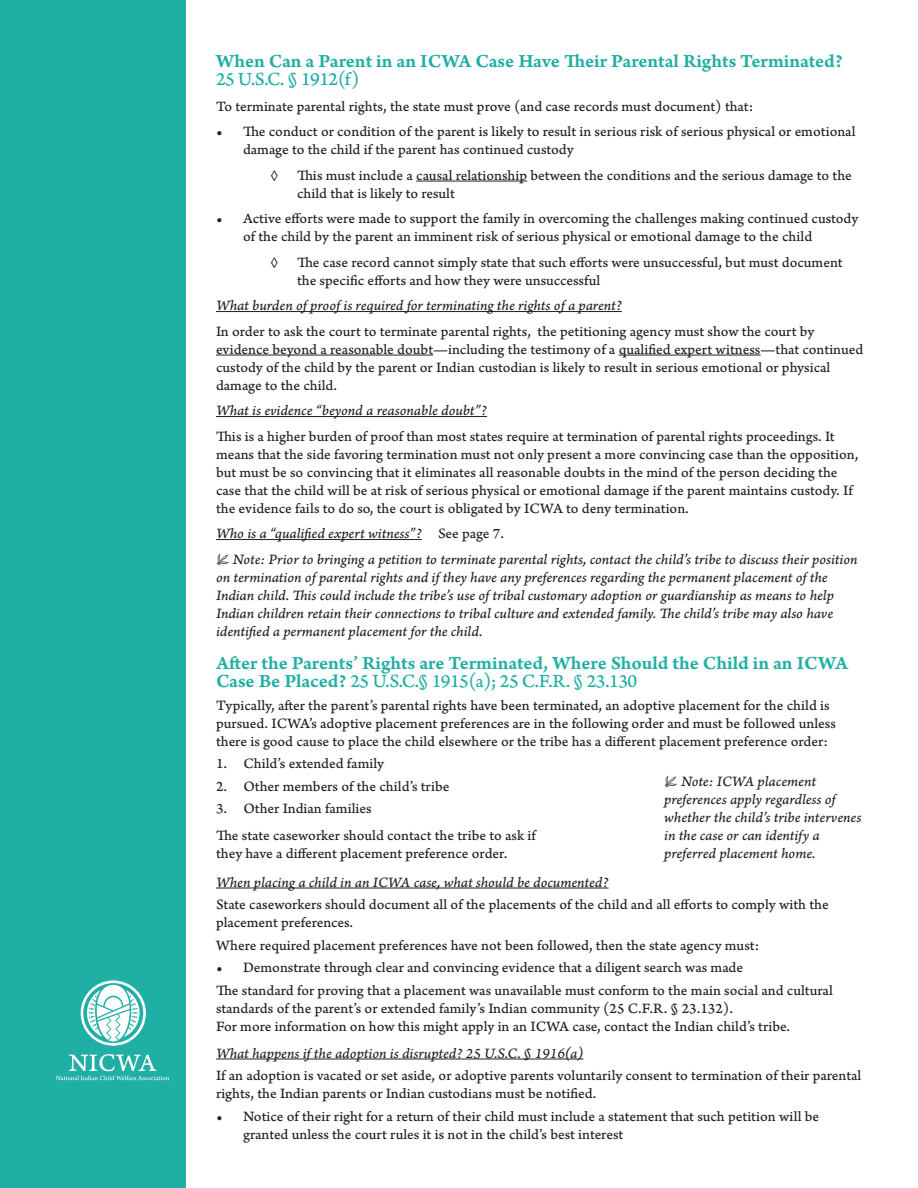
<style>
.page{position:relative;width:918px;height:1188px;background:#fff}
.page>*{position:absolute;margin:0;border:0;box-sizing:border-box;transform-origin:0 0}
.t1{font:19.5px "Arno Pro Smbd Caption";letter-spacing:-.005em;color:#1fafa4}
.t2{font:19.5px "Arno Pro Caption";letter-spacing:-.03em;color:#1fafa4}
.t3{font:15px/18px "Arno Pro Caption";color:#231f20}
.t4{font:15px/18px "Arno Pro Italic Caption";letter-spacing:-.005em;color:#231f20}
.s1{font-family:"Arno Pro Caption"}
.s2{font-family:"Arno Pro Smbd Caption"}
</style>
<div class="page">
<div style="left:0;top:0;width:186px;height:1188px;background:#1fafa4"></div>
<svg style="left:56px;top:1054px;width:113px;height:26px"></svg>
<div style="left:81px;top:980px;width:65px;height:66px;border:3px solid #fff;border-radius:50%"></div>
<svg style="left:87px;top:985px;width:53px;height:57px"></svg>
<hr style="left:416px;top:181px;width:111px;height:1px;background:#231f20">
<hr style="left:216px;top:311px;width:406px;height:1px;background:#231f20">
<hr style="left:216px;top:355px;width:217px;height:1px;background:#231f20">
<hr style="left:619px;top:355px;width:142px;height:1px;background:#231f20">
<hr style="left:216px;top:416px;width:271px;height:1px;background:#231f20">
<hr style="left:216px;top:539px;width:206px;height:1px;background:#231f20">
<hr style="left:216px;top:888px;width:393px;height:1px;background:#231f20">
<hr style="left:216px;top:1059px;width:367px;height:1px;background:#231f20">
<h1 class="t1" style="left:216px;top:49px;width:628px">When Can a Parent in an ICWA Case Have Their Parental Rights Terminated?</h1>
<h1 class="t2" style="left:216px;top:68px;width:145px">25 U.S.C. § 1912(f)</h1>
<p class="t3" style="left:216px;top:98px;width:539px">To terminate parental rights, the state must prove (and case records must document) that:</p>
<p class="t3" style="left:243px;top:123px;width:614px;text-indent:-27px">• The conduct or condition of the parent is likely to result in serious risk of serious physical or emotional damage to the child if the parent has continued custody</p>
<p class="t3" style="left:297px;top:167px;width:556px;text-indent:-27px">◊ This must include a causal relationship between the conditions and the serious damage to the child that is likely to result</p>
<p class="t3" style="left:243px;top:210px;width:617px;text-indent:-27px">• Active efforts were made to support the family in overcoming the challenges making continued custody of the child by the parent an imminent risk of serious physical or emotional damage to the child</p>
<p class="t3" style="left:297px;top:254px;width:547px;text-indent:-27px">◊ The case record cannot simply state that such efforts were unsuccessful, but must document the specific efforts and how they were unsuccessful</p>
<p class="t4" style="left:216px;top:297px;width:407px">What burden of proof is required for terminating the rights of a parent?</p>
<p class="t3" style="left:216px;top:323px;width:649px">In order to ask the court to terminate parental rights, the petitioning agency must show the court by evidence beyond a reasonable doubt—including the testimony of a qualified expert witness—that continued custody of the child by the parent or Indian custodian is likely to result in serious emotional or physical damage to the child.</p>
<p class="t4" style="left:216px;top:402px;width:273px">What is evidence “beyond a reasonable doubt”?</p>
<p class="t3" style="left:216px;top:428px;width:644px">This is a higher burden of proof than most states require at termination of parental rights proceedings. It means that the side favoring termination must not only present a more convincing case than the opposition, but must be so convincing that it eliminates all reasonable doubts in the mind of the person deciding the case that the child will be at risk of serious physical or emotional damage if the parent maintains custody. If the evidence fails to do so, the court is obligated by ICWA to deny termination.</p>
<p class="t4" style="left:216px;top:525px;width:290px">Who is a “qualified expert witness”? <span class="s1">See page 7.</span></p>
<p class="t4" style="left:216px;top:551px;width:643px">• Note: Prior to bringing a petition to terminate parental rights, contact the child’s tribe to discuss their position on termination of parental rights and if they have any preferences regarding the permanent placement of the Indian child. This could include the tribe’s use of tribal customary adoption or guardianship as means to help Indian children retain their connections to tribal culture and extended family. The child’s tribe may also have identified a permanent placement for the child.</p>
<h1 class="t1" style="left:216px;top:652px;width:634px">After the Parents’ Rights are Terminated, Where Should the Child in an ICWA</h1>
<h1 class="t2" style="left:216px;top:670px;width:423px"><span class="s2">Case Be Placed?</span> 25 U.S.C.§ 1915(a); 25 C.F.R. § 23.130</h1>
<p class="t3" style="left:216px;top:697px;width:621px">Typically, after the parent’s parental rights have been terminated, an adoptive placement for the child is pursued. ICWA’s adoptive placement preferences are in the following order and must be followed unless there is good cause to place the child elsewhere or the tribe has a different placement preference order:</p>
<p class="t3" style="left:216px;top:755px;width:170px">1. Child’s extended family</p>
<p class="t3" style="left:216px;top:778px;width:235px">2. Other members of the child’s tribe</p>
<p class="t3" style="left:216px;top:800px;width:157px">3. Other Indian families</p>
<p class="t4" style="left:664px;top:773px;width:199px">• Note: ICWA placement preferences apply regardless of whether the child’s tribe intervenes in the case or can identify a preferred placement home.</p>
<p class="t3" style="left:216px;top:827px;width:321px">The state caseworker should contact the tribe to ask if they have a different placement preference order.</p>
<p class="t4" style="left:216px;top:874px;width:394px">When placing a child in an ICWA case, what should be documented?</p>
<p class="t3" style="left:216px;top:896px;width:614px">State caseworkers should document all of the placements of the child and all efforts to comply with the placement preferences.</p>
<p class="t3" style="left:216px;top:937px;width:545px">Where required placement preferences have not been followed, then the state agency must:</p>
<p class="t3" style="left:216px;top:957px;width:618px;line-height:22.5px">• Demonstrate through clear and convincing evidence that a diligent search was made<br>The standard for proving that a placement was unavailable must conform to the main social and cultural</p>
<p class="t3" style="left:216px;top:1000px;width:576px">standards of the parent’s or extended family’s Indian community (25 C.F.R. § 23.132).<br>For more information on how this might apply in an ICWA case, contact the Indian child’s tribe.</p>
<p class="t4" style="left:216px;top:1045px;width:369px">What happens if the adoption is disrupted? 25 U.S.C. § 1916(a)</p>
<p class="t3" style="left:216px;top:1067px;width:647px">If an adoption is vacated or set aside, or adoptive parents voluntarily consent to termination of their parental rights, the Indian parents or Indian custodians must be notified.</p>
<p class="t3" style="left:243px;top:1108px;width:578px;text-indent:-27px">• Notice of their right for a return of their child must include a statement that such petition will be granted unless the court rules it is not in the child’s best interest</p>
</div>
